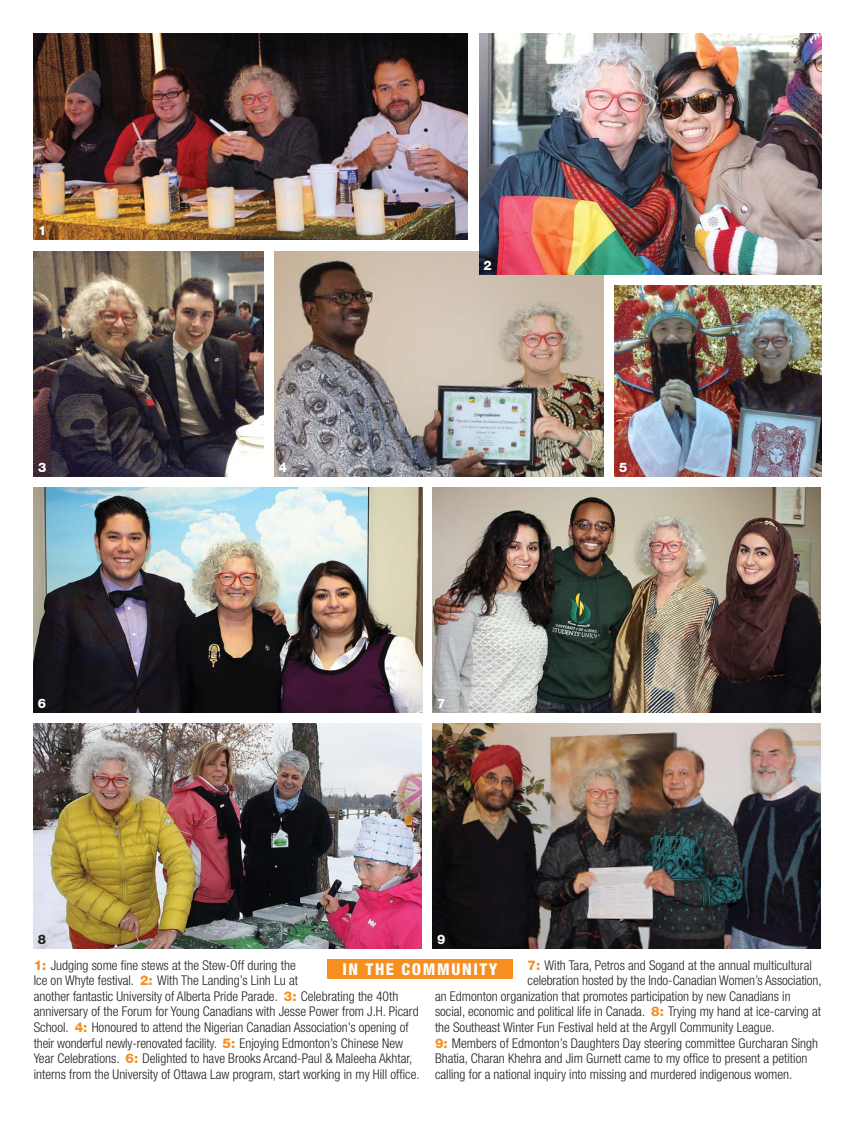
<style>
.page{position:relative;width:855px;height:1125px;background:#fff}
.page>*{position:absolute;margin:0;border:0;box-sizing:border-box;transform-origin:0 0}
.t1{font:800 condensed 16.25px "Helvetica Neue LT Pro";letter-spacing:.1em;color:#fff}
.t2{font:300 condensed 13.5px/15.6px "Helvetica Neue LT Pro";color:#231f20}
.t3{font:800 13.12px "Helvetica Neue LT Pro";color:#fff}
.t4{font:800 13.12px "Helvetica Neue LT Pro";color:#231f20}
.s1{font-weight:800;font-stretch:normal;color:#f78f1e}
</style>
<div class="page">
<img style="left:433px;top:488px;width:388px;height:224px">
<img style="left:275px;top:251px;width:329px;height:226px">
<img style="left:615px;top:286px;width:206px;height:191px">
<img style="left:433px;top:724px;width:388px;height:225px">
<img style="left:33px;top:724px;width:389px;height:225px">
<img style="left:34px;top:34px;width:434px;height:206px">
<img style="left:34px;top:251px;width:229px;height:225px">
<img style="left:34px;top:488px;width:388px;height:224px">
<img style="left:479px;top:34px;width:343px;height:241px">
<div style="left:327px;top:959px;width:186px;height:20px;background:#f78f1e"></div>
<p class="t3" style="left:38px;top:223px;width:10px">1</p>
<p class="t3" style="left:484px;top:258px;width:10px">2</p>
<p class="t3" style="left:38px;top:460px;width:10px">3</p>
<p class="t3" style="left:279px;top:460px;width:10px">4</p>
<p class="t3" style="left:619px;top:460px;width:10px">5</p>
<p class="t3" style="left:38px;top:695px;width:10px">6</p>
<p class="t3" style="left:437px;top:695px;width:10px">7</p>
<p class="t4" style="left:38px;top:932px;width:10px">8</p>
<p class="t3" style="left:437px;top:932px;width:10px">9</p>
<p class="t2" style="left:34px;top:959px;width:387px"><span class="s1">1:</span> Judging some fine stews at the Stew-Off during the<br>Ice on Whyte festival. <span class="s1">2:</span> With The Landing’s Linh Lu at<br>another fantastic University of Alberta Pride Parade. <span class="s1">3:</span> Celebrating the 40th anniversary of the Forum for Young Canadians with Jesse Power from J.H. Picard School. <span class="s1">4:</span> Honoured to attend the Nigerian Canadian Association’s opening of their wonderful newly-renovated facility. <span class="s1">5:</span> Enjoying Edmonton’s Chinese New Year Celebrations. <span class="s1">6:</span> Delighted to have Brooks Arcand-Paul &amp; Maleeha Akhtar, interns from the University of Ottawa Law program, start working in my Hill office.</p>
<p class="t2" style="left:528px;top:959px;width:286px"><span class="s1">7:</span> With Tara, Petros and Sogand at the annual multicultural</p>
<p class="t1" style="left:342px;top:963px;width:157px">IN THE COMMUNITY</p>
<p class="t2" style="left:528px;top:974px;width:296px">celebration hosted by the Indo-Canadian Women’s Association,</p>
<p class="t2" style="left:435px;top:990px;width:357px">an Edmonton organization that promotes participation by new Canadians in</p>
<p class="t2" style="left:435px;top:1006px;width:388px">social, economic and political life in Canada. <span class="s1">8:</span> Trying my hand at ice-carving at</p>
<p class="t2" style="left:435px;top:1021px;width:341px">the Southeast Winter Fun Festival held at the Argyll Community League.</p>
<p class="t2" style="left:435px;top:1037px;width:385px"><span class="s1">9:</span> Members of Edmonton’s Daughters Day steering committee Gurcharan Singh</p>
<p class="t2" style="left:435px;top:1052px;width:374px">Bhatia, Charan Khehra and Jim Gurnett came to my office to present a petition</p>
<p class="t2" style="left:435px;top:1068px;width:359px">calling for a national inquiry into missing and murdered indigenous women.</p>
</div>
